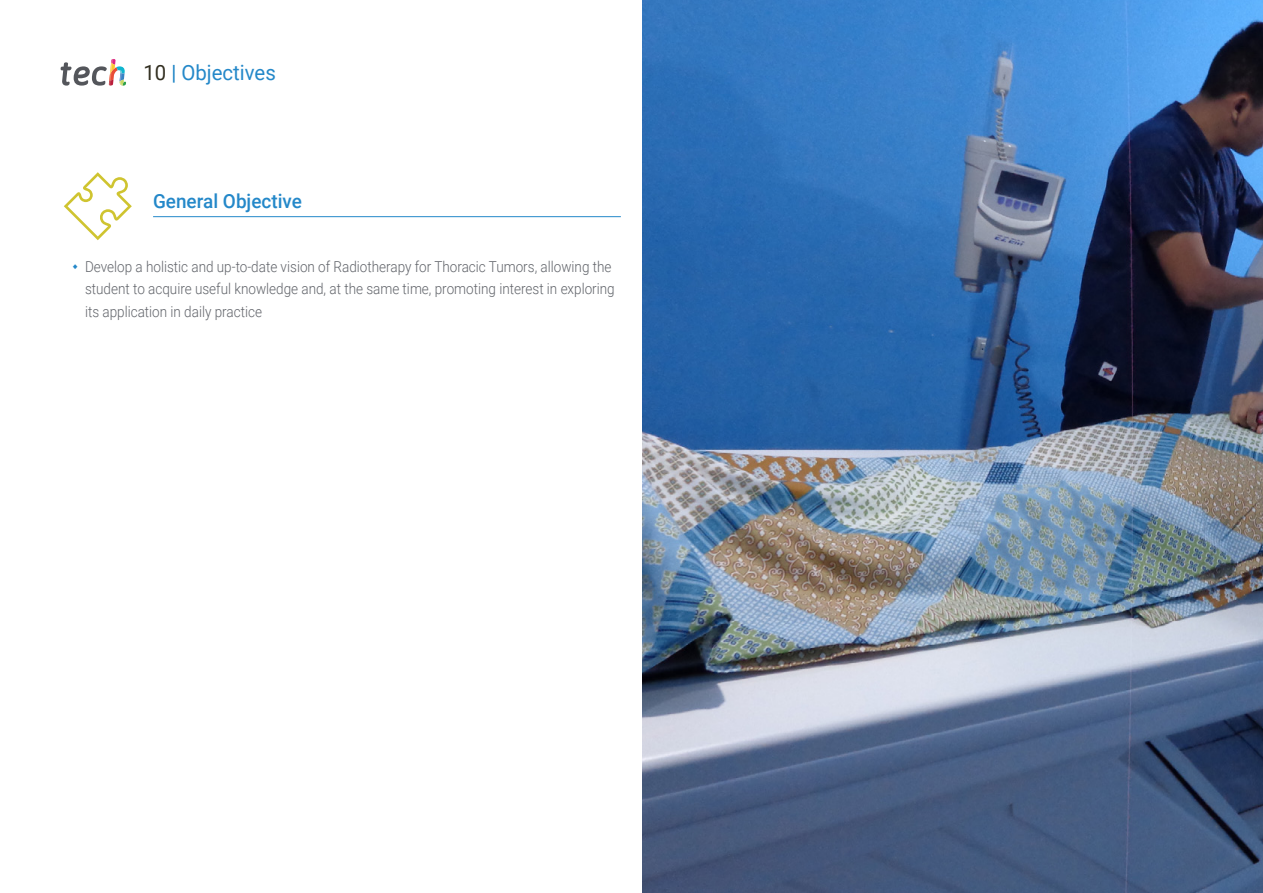
<style>
.page{position:relative;width:1263px;height:893px;background:#fff}
.page>*{position:absolute;margin:0;border:0;box-sizing:border-box;transform-origin:0 0}
.t1{font:21px "Roboto";color:#2488c9}
.t2{font:500 19.5px "Roboto";color:#2488c9}
.t3{font:300 15px/22.5px "Roboto";color:#61646a;scale:.9 1}
.s1{color:#312e20}
.s2{color:#1580c3}
</style>
<div class="page">
<hr style="left:153px;top:216px;width:468px;height:1px;background:#2488c9">
<svg style="left:64px;top:172px;width:68px;height:68px"></svg>
<img style="left:642px;top:0;width:621px;height:893px">
<svg style="left:61px;top:59px;width:65px;height:27px"></svg>
<h1 class="t1" style="left:144px;top:57px;width:134px"><span class="s1">10</span> <span class="s2">|</span> Objectives</h1>
<h2 class="t2" style="left:153px;top:188px;width:150px">General Objective</h2>
<p class="t3" style="left:85px;top:255px;width:590px">Develop a holistic and up-to-date vision of Radiotherapy for Thoracic Tumors, allowing the student to acquire useful knowledge and, at the same time, promoting interest in exploring its application in daily practice</p>
</div>
